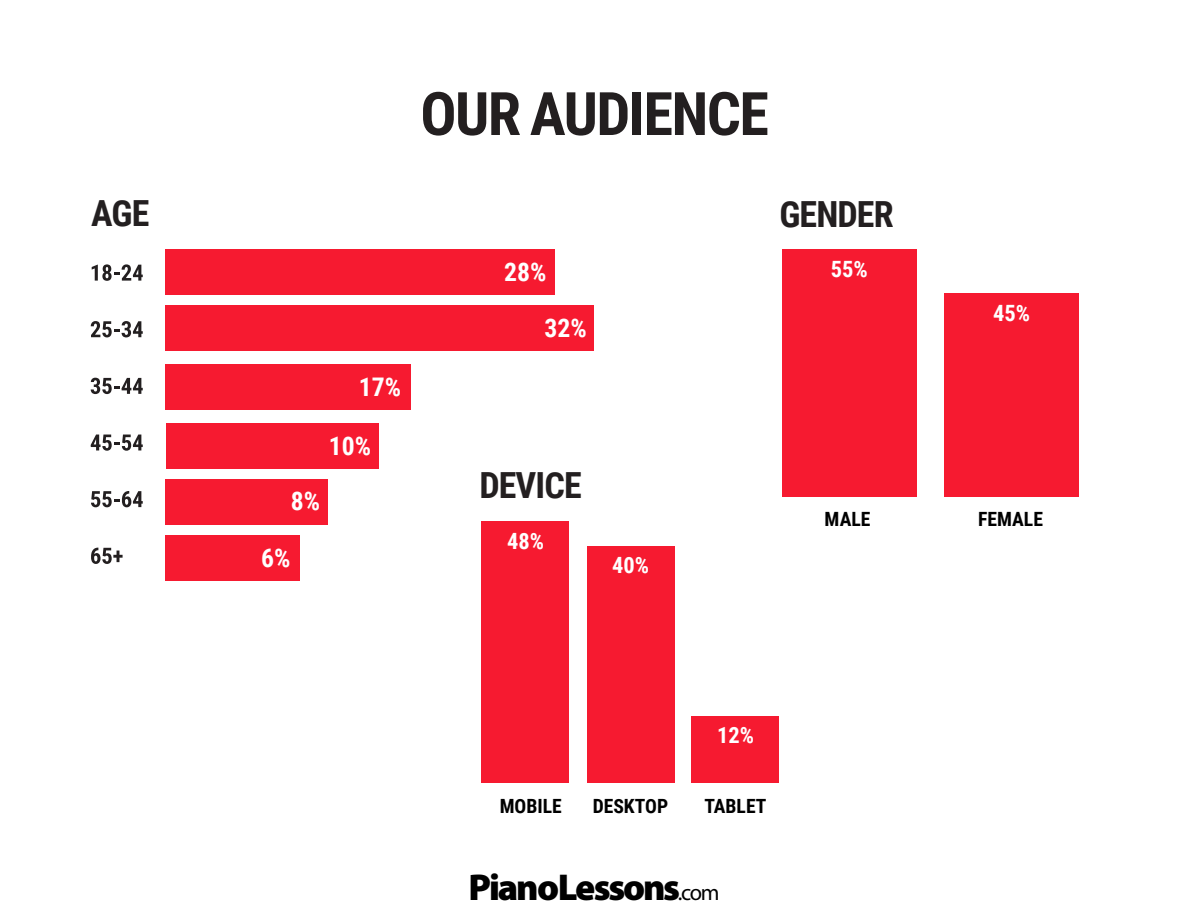
<style>
.page{position:relative;width:1188px;height:918px;background:#fff}
.page>*{position:absolute;margin:0;border:0;box-sizing:border-box;transform-origin:0 0}
.Paragraph_Large{font:700 60px "Roboto Condensed";letter-spacing:-.025em;color:#231f20}
.t1{font:900 37.5px "Myriad Pro";letter-spacing:-.06em;color:#000}
.Paragraph_Large-2{font:700 36px "Roboto Condensed";letter-spacing:-.025em;color:#231f20}
.t2{font:700 25.65px/56.2px "Roboto Condensed";color:#fff}
.t3{font:700 22.5px "Roboto Condensed";color:#fff}
.t4{font:700 22.35px "Roboto Condensed";color:#fff}
.t5{font:700 19.65px "Roboto Condensed";color:#000}
.s1{font-weight:400;font-size:22.5px}
</style>
<div class="page">
<div style="left:166px;top:305px;width:428px;height:46px;background:#f61a30"></div>
<div style="left:166px;top:364px;width:245px;height:46px;background:#f61a30"></div>
<div style="left:166px;top:423px;width:212px;height:46px;background:#f61a30"></div>
<div style="left:166px;top:479px;width:162px;height:46px;background:#f61a30"></div>
<div style="left:166px;top:249px;width:389px;height:46px;background:#f61a30"></div>
<div style="left:166px;top:535px;width:134px;height:45px;background:#f61a30"></div>
<svg style="left:92px;top:264px;width:51px;height:17px"></svg>
<svg style="left:91px;top:321px;width:52px;height:16px"></svg>
<svg style="left:91px;top:378px;width:52px;height:16px"></svg>
<svg style="left:91px;top:435px;width:52px;height:16px"></svg>
<svg style="left:91px;top:491px;width:52px;height:16px"></svg>
<svg style="left:91px;top:548px;width:32px;height:16px"></svg>
<div style="left:944px;top:293px;width:135px;height:203px;background:#f61a30"></div>
<div style="left:782px;top:249px;width:134px;height:247px;background:#f61a30"></div>
<div style="left:587px;top:546px;width:87px;height:236px;background:#f61a30"></div>
<div style="left:692px;top:716px;width:87px;height:66px;background:#f61a30"></div>
<div style="left:482px;top:521px;width:87px;height:261px;background:#f61a30"></div>
<p class="Paragraph_Large" style="left:420px;top:72px;width:350px">OUR AUDIENCE</p>
<p class="Paragraph_Large-2" style="left:91px;top:188px;width:60px">AGE</p>
<p class="Paragraph_Large-2" style="left:779px;top:189px;width:116px">GENDER</p>
<p class="t2" style="left:359px;top:358px;width:44px">17%</p>
<p class="t2" style="left:329px;top:417px;width:44px">10%</p>
<p class="t2" style="left:544px;top:243px;width:44px;text-indent:-40px">28%<br>32%</p>
<p class="t3" style="left:831px;top:254px;width:39px">55%</p>
<p class="t3" style="left:993px;top:298px;width:39px">45%</p>
<p class="t2" style="left:291px;top:472px;width:31px">8%</p>
<p class="t2" style="left:261px;top:529px;width:31px">6%</p>
<p class="Paragraph_Large-2" style="left:479px;top:460px;width:104px">DEVICE</p>
<p class="t4" style="left:507px;top:525px;width:38px">48%</p>
<p class="t4" style="left:612px;top:550px;width:38px">40%</p>
<p class="t5" style="left:825px;top:505px;width:47px">MALE</p>
<p class="t5" style="left:978px;top:505px;width:66px">FEMALE</p>
<p class="t5" style="left:500px;top:792px;width:63px">MOBILE</p>
<p class="t5" style="left:593px;top:792px;width:77px">DESKTOP</p>
<p class="t4" style="left:717px;top:719px;width:38px">12%</p>
<p class="t5" style="left:704px;top:792px;width:64px">TABLET</p>
<h2 class="t1" style="left:468px;top:862px;width:253px">PianoLessons<span class="s1">.com</span></h2>
</div>
